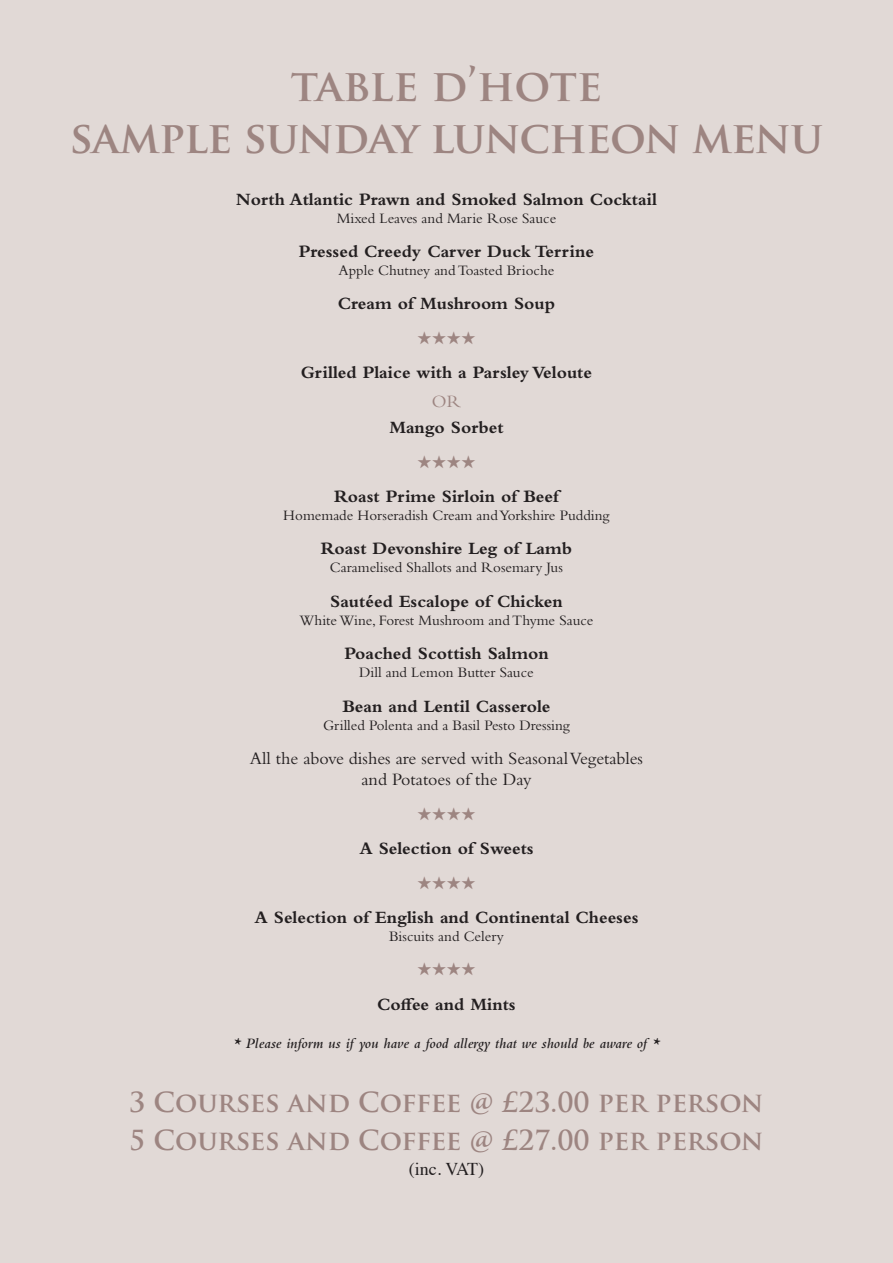
<style>
.page{position:relative;width:893px;height:1263px;background:#e1d9d6}
.page>*{position:absolute;margin:0;border:0;box-sizing:border-box;transform-origin:0 0}
.t1{font:700 43.5px/52.2px "Trajan Pro";letter-spacing:-.02em;color:#9d8581;text-align:center}
.t2{font:700 27px/38px "Trajan Pro";letter-spacing:-.005em;color:#9d8581}
.t3{font:700 18px "Bembo Std";color:#231f20}
.t4{font:18px/21.6px "Bembo Std";color:#231f20;text-align:center}
.t5{font:18px "Zapf Dingbats ITC";color:#9d8581}
.t6{font:18px "Times";letter-spacing:-.055em;color:#231f20}
.t7{font:18px "Bembo Std";color:#9d8581}
.t8{font:15px "Bembo Std";color:#231f20}
.t9{font:italic 600 15px "Bembo Std";color:#231f20}
</style>
<div class="page">
<h1 class="t1" style="left:70px;top:59px;width:755px">TABLE D’HOTE<br>SAMPLE SUNDAY LUNCHEON MENU</h1>
<p class="t3" style="left:236px;top:189px;width:422px">North Atlantic Prawn and Smoked Salmon Cocktail</p>
<p class="t8" style="left:337px;top:209px;width:221px">Mixed Leaves and Marie Rose Sauce</p>
<p class="t3" style="left:299px;top:241px;width:297px">Pressed Creedy Carver Duck Terrine</p>
<p class="t8" style="left:339px;top:261px;width:217px">Apple Chutney and Toasted Brioche</p>
<p class="t3" style="left:338px;top:294px;width:219px">Cream of Mushroom Soup</p>
<p class="t5" style="left:417px;top:329px;width:60px">★★★★</p>
<p class="t3" style="left:301px;top:362px;width:293px">Grilled Plaice with a Parsley Veloute</p>
<p class="t7" style="left:432px;top:391px;width:31px">OR</p>
<p class="t3" style="left:389px;top:418px;width:116px">Mango Sorbet</p>
<p class="t5" style="left:417px;top:453px;width:60px">★★★★</p>
<p class="t3" style="left:334px;top:486px;width:226px">Roast Prime Sirloin of Beef</p>
<p class="t8" style="left:283px;top:507px;width:328px">Homemade Horseradish Cream and Yorkshire Pudding</p>
<p class="t3" style="left:321px;top:539px;width:253px">Roast Devonshire Leg of Lamb</p>
<p class="t8" style="left:330px;top:559px;width:234px">Caramelised Shallots and Rosemary Jus</p>
<p class="t3" style="left:330px;top:591px;width:234px">Sautéed Escalope of Chicken</p>
<p class="t8" style="left:300px;top:611px;width:295px">White Wine, Forest Mushroom and Thyme Sauce</p>
<p class="t3" style="left:344px;top:643px;width:206px">Poached Scottish Salmon</p>
<p class="t8" style="left:359px;top:664px;width:176px">Dill and Lemon Butter Sauce</p>
<p class="t3" style="left:342px;top:696px;width:210px">Bean and Lentil Casserole</p>
<p class="t8" style="left:323px;top:716px;width:248px">Grilled Polenta and a Basil Pesto Dressing</p>
<p class="t4" style="left:250px;top:747px;width:395px">All the above dishes are served with Seasonal Vegetables and Potatoes of the Day</p>
<p class="t5" style="left:417px;top:805px;width:60px">★★★★</p>
<p class="t3" style="left:359px;top:838px;width:176px">A Selection of Sweets</p>
<p class="t5" style="left:417px;top:874px;width:60px">★★★★</p>
<p class="t3" style="left:255px;top:907px;width:385px">A Selection of English and Continental Cheeses</p>
<p class="t8" style="left:389px;top:927px;width:116px">Biscuits and Celery</p>
<p class="t5" style="left:417px;top:961px;width:60px">★★★★</p>
<p class="t3" style="left:377px;top:994px;width:140px">Coffee and Mints</p>
<p class="t9" style="left:233px;top:1035px;width:428px">* Please inform us if you have a food allergy that we should be aware of *</p>
<h2 class="t2" style="left:129px;top:1083px;width:636px">3 COURSES AND COFFEE @ £23.00 PER PERSON<br>5 COURSES AND COFFEE @ £27.00 PER PERSON</h2>
<p class="t6" style="left:409px;top:1152px;width:77px">(inc. VAT)</p>
</div>
